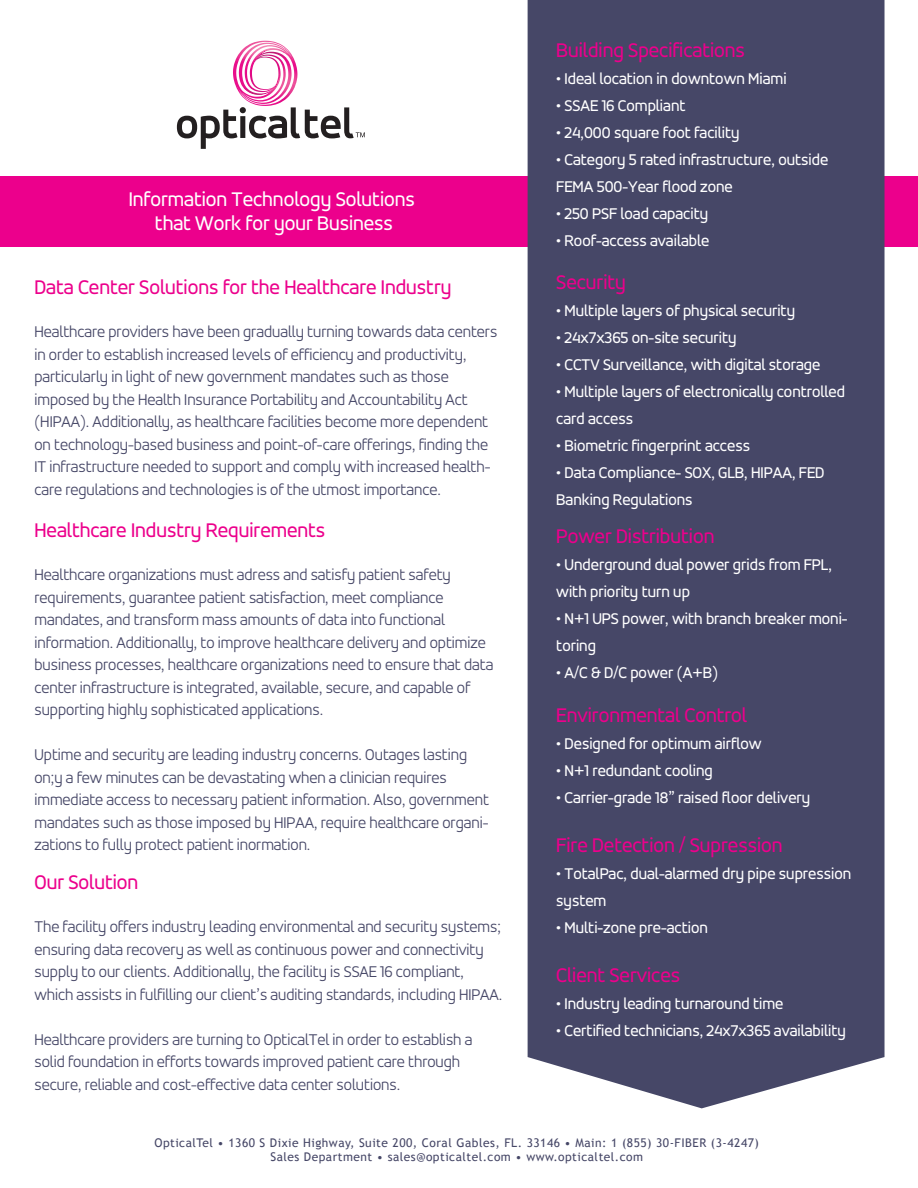
<style>
.page{position:relative;width:918px;height:1188px;background:#fff}
.page>*{position:absolute;margin:0;border:0;box-sizing:border-box;transform-origin:0 0}
.t1{font:21px "Accord Alternate";color:#ec008c}
.t2{font:21px/23.2px "Accord Alternate";color:#fff;text-align:center}
.t3{font:300 16.5px/22.5px "Accord Alternate";color:#464767}
.t4{font:16.5px/27px "Accord Alternate";color:#fff}
.t5{font:12px/14.4px "Trebuchet MS";letter-spacing:.04em;color:#464767;text-align:center}
</style>
<div class="page">
<div style="left:0;top:176px;width:918px;height:70px;background:#ec008c"></div>
<svg style="left:177px;top:40px;width:188px;height:109px"></svg>
<div style="left:528px;top:0;width:357px;height:1108px;background:#464767"></div>
<p class="t2" style="left:129px;top:188px;width:288px">Information Technology Solutions that Work for your Business</p>
<p class="t1" style="left:34px;top:275px;width:419px">Data Center Solutions for the Healthcare Industry</p>
<p class="t3" style="left:34px;top:321px;width:464px">Healthcare providers have been gradually turning towards data centers in order to establish increased levels of efficiency and productivity, particularly in light of new government mandates such as those imposed by the Health Insurance Portability and Accountability Act (HIPAA). Additionally, as healthcare facilities become more dependent on technology-based business and point-of-care offerings, finding the IT infrastructure needed to support and comply with increased health&shy;care regulations and technologies is of the utmost importance.</p>
<p class="t1" style="left:34px;top:518px;width:292px">Healthcare Industry Requirements</p>
<p class="t3" style="left:34px;top:564px;width:460px">Healthcare organizations must adress and satisfy patient safety requirements, guarantee patient satisfaction, meet compliance mandates, and transform mass amounts of data into functional information. Additionally, to improve healthcare delivery and optimize business processes, healthcare organizations need to ensure that data center infrastructure is integrated, available, secure, and capable of supporting highly sophisticated applications.</p>
<p class="t3" style="left:34px;top:744px;width:456px">Uptime and security are leading industry concerns. Outages lasting on;y a few minutes can be devastating when a clinician requires immediate access to necessary patient information. Also, government mandates such as those imposed by HIPAA, require healthcare organi&shy;zations to fully protect patient inormation.</p>
<p class="t1" style="left:34px;top:870px;width:105px">Our Solution</p>
<p class="t3" style="left:34px;top:915px;width:469px">The facility offers industry leading environmental and security systems; ensuring data recovery as well as continuous power and connectivity supply to our clients. Additionally, the facility is SSAE 16 compliant, which assists in fulfilling our client’s auditing standards, including HIPAA.</p>
<p class="t3" style="left:34px;top:1028px;width:439px">Healthcare providers are turning to OpticalTel in order to establish a solid foundation in efforts towards improved patient care through secure, reliable and cost-effective data center solutions.</p>
<p class="t1" style="left:556px;top:38px;width:190px">Building Specifications</p>
<p class="t4" style="left:556px;top:65px;width:232px">• Ideal location in downtown Miami</p>
<p class="t4" style="left:556px;top:92px;width:131px">• SSAE 16 Compliant</p>
<p class="t4" style="left:556px;top:119px;width:185px">• 24,000 square foot facility</p>
<p class="t4" style="left:556px;top:146px;width:274px">• Category 5 rated infrastructure, outside<br>FEMA 500-Year flood zone</p>
<p class="t4" style="left:556px;top:200px;width:153px">• 250 PSF load capacity</p>
<p class="t4" style="left:556px;top:227px;width:155px">• Roof-access available</p>
<p class="t1" style="left:556px;top:270px;width:71px">Security</p>
<p class="t4" style="left:556px;top:297px;width:240px">• Multiple layers of physical security</p>
<p class="t4" style="left:556px;top:324px;width:182px">• 24x7x365 on-site security</p>
<p class="t4" style="left:556px;top:351px;width:266px">• CCTV Surveillance, with digital storage</p>
<p class="t4" style="left:556px;top:378px;width:290px">• Multiple layers of electronically controlled card access</p>
<p class="t4" style="left:556px;top:432px;width:195px">• Biometric fingerprint access</p>
<p class="t4" style="left:556px;top:459px;width:270px">• Data Compliance- SOX, GLB, HIPAA, FED<br>Banking Regulations</p>
<p class="t1" style="left:556px;top:524px;width:160px">Power Distribution</p>
<p class="t4" style="left:556px;top:551px;width:277px">• Underground dual power grids from FPL, with priority turn up</p>
<p class="t4" style="left:556px;top:605px;width:293px">• N+1 UPS power, with branch breaker moni&shy;toring</p>
<p class="t4" style="left:556px;top:659px;width:163px">• A/C &amp; D/C power (A+B)</p>
<p class="t1" style="left:556px;top:703px;width:192px">Environmental Control</p>
<p class="t4" style="left:556px;top:730px;width:207px">• Designed for optimum airflow</p>
<p class="t4" style="left:556px;top:757px;width:158px">• N+1 redundant cooling</p>
<p class="t4" style="left:556px;top:784px;width:256px">• Carrier-grade 18” raised floor delivery</p>
<p class="t1" style="left:556px;top:833px;width:228px">Fire Detection / Supression</p>
<p class="t4" style="left:556px;top:860px;width:296px">• TotalPac, dual-alarmed dry pipe supression system</p>
<p class="t4" style="left:556px;top:914px;width:153px">• Multi-zone pre-action</p>
<p class="t1" style="left:556px;top:963px;width:125px">Client Services</p>
<p class="t4" style="left:556px;top:990px;width:229px">• Industry leading turnaround time</p>
<p class="t4" style="left:556px;top:1017px;width:291px">• Certified technicians, 24x7x365 availability</p>
<p class="t5" style="left:154px;top:1136px;width:606px">OpticalTel • 1360 S Dixie Highway, Suite 200, Coral Gables, FL. 33146 • Main: 1 (855) 30-FIBER (3-4247)<br>Sales Department • sales@opticaltel.com • www.opticaltel.com</p>
</div>
